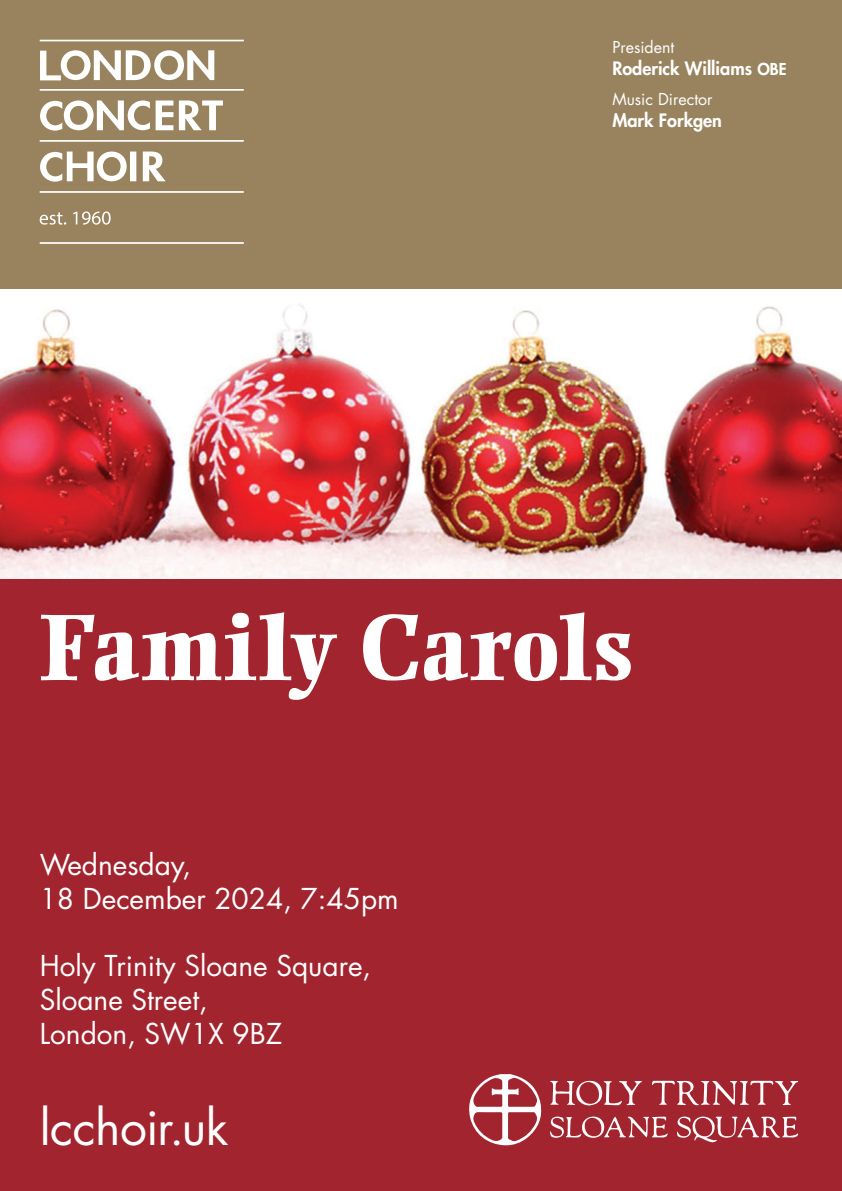
<style>
.page{position:relative;width:842px;height:1191px;background:#fff}
.page>*{position:absolute;margin:0;border:0;box-sizing:border-box;transform-origin:0 0}
.t1{font:800 92px "Ellington MT Std";letter-spacing:.005em;color:#fff}
.t2{font:48px "Futura Std";letter-spacing:-.01em;color:#fff}
.t3{font:28px "Futura Std";color:#fff}
.t4{font:800 18px "Futura Std";color:#fff}
.t5{font:16px "Futura Std";color:#fff}
.s1{font-size:16px}
</style>
<div class="page">
<div style="left:0;top:0;width:842px;height:289px;background:#98835e"></div>
<div style="left:0;top:578px;width:842px;height:613px;background:#a2242f"></div>
<svg style="left:40px;top:40px;width:204px;height:204px"></svg>
<svg style="left:469px;top:1074px;width:329px;height:71px"></svg>
<img style="left:0;top:304px;width:842px;height:274px">
<p class="t5" style="left:612px;top:37px;width:64px">President</p>
<p class="t4" style="left:612px;top:57px;width:176px">Roderick Williams <span class="s1">OBE</span></p>
<p class="t5" style="left:612px;top:89px;width:102px">Music Director</p>
<p class="t4" style="left:612px;top:109px;width:111px">Mark Forkgen</p>
<p class="t1" style="left:40px;top:592px;width:596px">Family Carols</p>
<p class="t3" style="left:40px;top:847px;width:153px">Wednesday,</p>
<p class="t3" style="left:40px;top:881px;width:360px">18 December 2024, 7:45pm</p>
<p class="t3" style="left:40px;top:948px;width:333px">Holy Trinity Sloane Square,</p>
<p class="t3" style="left:40px;top:981px;width:169px">Sloane Street,</p>
<p class="t3" style="left:40px;top:1015px;width:244px">London, SW1X 9BZ</p>
<p class="t2" style="left:40px;top:1097px;width:190px">lcchoir.uk</p>
</div>
